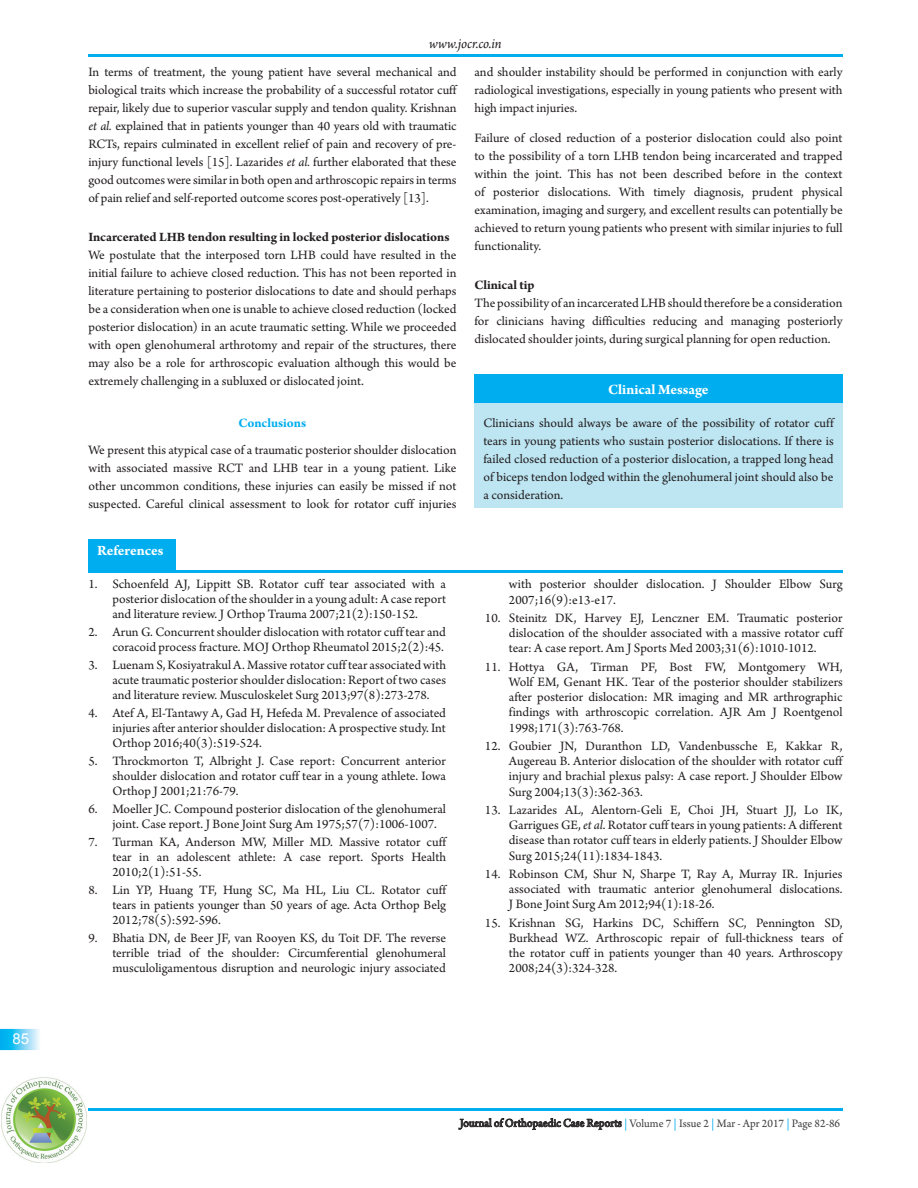
<style>
.page{position:relative;width:918px;height:1188px;background:#fff}
.page>*{position:absolute;margin:0;border:0;box-sizing:border-box;transform-origin:0 0}
.t1{font:700 15px "Arno Pro";letter-spacing:-.005em;color:#fff}
.t2{font:italic 15px "Arno Pro";color:#231f20}
.t3{font:15px "Arial";color:#fff}
.t4{font:13.5px/18px "Arno Pro";color:#231f20;text-align:justify}
.t5{font:700 13.5px "Arno Pro";color:#231f20}
.t6{font:700 13.5px "Arno Pro";color:#00aeef}
.t7{font:12px "Arno Pro";color:#3e3e3f}
.s1{font-style:italic}
.s2{color:#231f20}
.s3{color:#00aeef}
</style>
<div class="page">
<hr style="left:88px;top:54px;width:755px;height:2px;background:#00aeef">
<svg style="left:0;top:1029px;width:40px;height:21px"></svg>
<svg style="left:13px;top:1033px;width:16px;height:11px"></svg>
<img style="left:2px;top:1077px;width:85px;height:86px">
<hr style="left:88px;top:1108px;width:755px;height:3px;background:#00aeef">
<div style="left:474px;top:375px;width:369px;height:133px;background:#bde5f2"></div>
<div style="left:474px;top:374px;width:369px;height:29px;background:#00aeef"></div>
<hr style="left:176px;top:570px;width:667px;height:3px;background:#00aeef">
<div style="left:88px;top:540px;width:88px;height:33px;background:#00aeef"></div>
<p class="t3" style="left:13px;top:1030px;width:18px">85</p>
<p class="t2" style="left:429px;top:34px;width:74px">www.jocr.co.in</p>
<p class="t4" style="left:88px;top:64px;width:370px">In terms of treatment, the young patient have several mechanical and biological traits which increase the probability of a successful rotator cuff repair, likely due to superior vascular supply and tendon quality. Krishnan <span class="s1">et al.</span> explained that in patients younger than 40 years old with traumatic RCTs, repairs culminated in excellent relief of pain and recovery of pre&shy;injury functional levels [15]. Lazarides <span class="s1">et al.</span> further elaborated that these good outcomes were similar in both open and arthroscopic repairs in terms of pain relief and self-reported outcome scores post-operatively [13].</p>
<p class="t5" style="left:88px;top:232px;width:363px">Incarcerated LHB tendon resulting in locked posterior dislocations</p>
<p class="t4" style="left:88px;top:247px;width:370px">We postulate that the interposed torn LHB could have resulted in the initial failure to achieve closed reduction. This has not been reported in literature pertaining to posterior dislocations to date and should perhaps be a consideration when one is unable to achieve closed reduction (locked posterior dislocation) in an acute traumatic setting. While we proceeded with open glenohumeral arthrotomy and repair of the structures, there may also be a role for arthroscopic evaluation although this would be extremely challenging in a subluxed or dislocated joint.</p>
<p class="t6" style="left:239px;top:418px;width:69px">Conclusions</p>
<p class="t4" style="left:88px;top:442px;width:370px">We present this atypical case of a traumatic posterior shoulder dislocation with associated massive RCT and LHB tear in a young patient. Like other uncommon conditions, these injuries can easily be missed if not suspected. Careful clinical assessment to look for rotator cuff injuries</p>
<p class="t1" style="left:97px;top:545px;width:68px">References</p>
<p class="t4" style="left:112px;top:578px;width:335px;line-height:15px;text-indent:-24px">1. Schoenfeld AJ, Lippitt SB. Rotator cuff tear associated with a posterior dislocation of the shoulder in a young adult: A case report and literature review. J Orthop Trauma 2007;21(2):150-152.</p>
<p class="t4" style="left:88px;top:626px;width:359px;line-height:15px;text-align:right">2. Arun G. Concurrent shoulder dislocation with rotator cuff tear and coracoid process fracture. MOJ Orthop Rheumatol 2015;2(2):45.</p>
<p class="t4" style="left:112px;top:659px;width:335px;line-height:15px;text-indent:-24px">3. Luenam S, Kosiyatrakul A. Massive rotator cuff tear associated with acute traumatic posterior shoulder dislocation: Report of two cases and literature review. Musculoskelet Surg 2013;97(8):273-278.</p>
<p class="t4" style="left:112px;top:707px;width:335px;line-height:15px;text-indent:-24px">4. Atef A, El-Tantawy A, Gad H, Hefeda M. Prevalence of associated injuries after anterior shoulder dislocation: A prospective study. Int Orthop 2016;40(3):519-524.</p>
<p class="t4" style="left:112px;top:755px;width:335px;line-height:15px;text-indent:-24px">5. Throckmorton T, Albright J. Case report: Concurrent anterior shoulder dislocation and rotator cuff tear in a young athlete. Iowa Orthop J 2001;21:76-79.</p>
<p class="t4" style="left:112px;top:803px;width:335px;line-height:15px;text-indent:-24px">6. Moeller JC. Compound posterior dislocation of the glenohumeral joint. Case report. J Bone Joint Surg Am 1975;57(7):1006-1007.</p>
<p class="t4" style="left:112px;top:836px;width:335px;line-height:15px;text-indent:-24px">7. Turman KA, Anderson MW, Miller MD. Massive rotator cuff tear in an adolescent athlete: A case report. Sports Health 2010;2(1):51-55.</p>
<p class="t4" style="left:112px;top:884px;width:335px;line-height:15px;text-indent:-24px">8. Lin YP, Huang TF, Hung SC, Ma HL, Liu CL. Rotator cuff tears in patients younger than 50 years of age. Acta Orthop Belg 2012;78(5):592-596.</p>
<p class="t4" style="left:112px;top:932px;width:335px;line-height:15px;text-indent:-24px">9. Bhatia DN, de Beer JF, van Rooyen KS, du Toit DF. The reverse terrible triad of the shoulder: Circumferential glenohumeral musculoligamentous disruption and neurologic injury associated</p>
<p class="t4" style="left:474px;top:64px;width:370px">and shoulder instability should be performed in conjunction with early radiological investigations, especially in young patients who present with high impact injuries.</p>
<p class="t4" style="left:474px;top:130px;width:370px">Failure of closed reduction of a posterior dislocation could also point to the possibility of a torn LHB tendon being incarcerated and trapped within the joint. This has not been described before in the context of posterior dislocations. With timely diagnosis, prudent physical examination, imaging and surgery, and excellent results can potentially be achieved to return young patients who present with similar injuries to full functionality.</p>
<p class="t5" style="left:474px;top:280px;width:62px">Clinical tip</p>
<p class="t4" style="left:474px;top:295px;width:370px">The possibility of an incarcerated LHB should therefore be a consideration for clinicians having difficulties reducing and managing posteriorly dislocated shoulder joints, during surgical planning for open reduction.</p>
<p class="t1" style="left:608px;top:384px;width:102px">Clinical Message</p>
<p class="t4" style="left:483px;top:415px;width:352px">Clinicians should always be aware of the possibility of rotator cuff tears in young patients who sustain posterior dislocations. If there is failed closed reduction of a posterior dislocation, a trapped long head of biceps tendon lodged within the glenohumeral joint should also be a consideration.</p>
<p class="t4" style="left:509px;top:578px;width:335px;line-height:15.3px">with posterior shoulder dislocation. J Shoulder Elbow Surg<br>2007;16(9):e13-e17.</p>
<p class="t4" style="left:509px;top:611px;width:335px;line-height:15.3px;text-indent:-24px">10. Steinitz DK, Harvey EJ, Lenczner EM. Traumatic posterior dislocation of the shoulder associated with a massive rotator cuff tear: A case report. Am J Sports Med 2003;31(6):1010-1012.</p>
<p class="t4" style="left:509px;top:660px;width:335px;line-height:15.3px;text-indent:-24px">11. Hottya GA, Tirman PF, Bost FW, Montgomery WH, Wolf EM, Genant HK. Tear of the posterior shoulder stabilizers after posterior dislocation: MR imaging and MR arthrographic findings with arthroscopic correlation. AJR Am J Roentgenol 1998;171(3):763-768.</p>
<p class="t4" style="left:509px;top:739px;width:335px;line-height:15.3px;text-indent:-24px">12. Goubier JN, Duranthon LD, Vandenbussche E, Kakkar R, Augereau B. Anterior dislocation of the shoulder with rotator cuff injury and brachial plexus palsy: A case report. J Shoulder Elbow Surg 2004;13(3):362-363.</p>
<p class="t4" style="left:509px;top:803px;width:335px;line-height:15.3px;text-indent:-24px">13. Lazarides AL, Alentorn-Geli E, Choi JH, Stuart JJ, Lo IK, Garrigues GE, <span class="s1">et al</span>. Rotator cuff tears in young patients: A different disease than rotator cuff tears in elderly patients. J Shoulder Elbow Surg 2015;24(11):1834-1843.</p>
<p class="t4" style="left:509px;top:867px;width:335px;line-height:15.3px;text-indent:-24px">14. Robinson CM, Shur N, Sharpe T, Ray A, Murray IR. Injuries associated with traumatic anterior glenohumeral dislocations.<br>J Bone Joint Surg Am 2012;94(1):18-26.</p>
<p class="t4" style="left:509px;top:916px;width:335px;line-height:15.3px;text-indent:-24px">15. Krishnan SG, Harkins DC, Schiffern SC, Pennington SD, Burkhead WZ. Arthroscopic repair of full-thickness tears of the rotator cuff in patients younger than 40 years. Arthroscopy 2008;24(3):324-328.</p>
<p class="t7" style="left:460px;top:1118px;width:382px"><span class="s2">Journal of Orthopaedic Case Reports</span> <span class="s3">|</span> Volume 7 <span class="s3">|</span> Issue 2 <span class="s3">|</span> Mar - Apr 2017 <span class="s3">|</span> Page 82-86</p>
</div>
